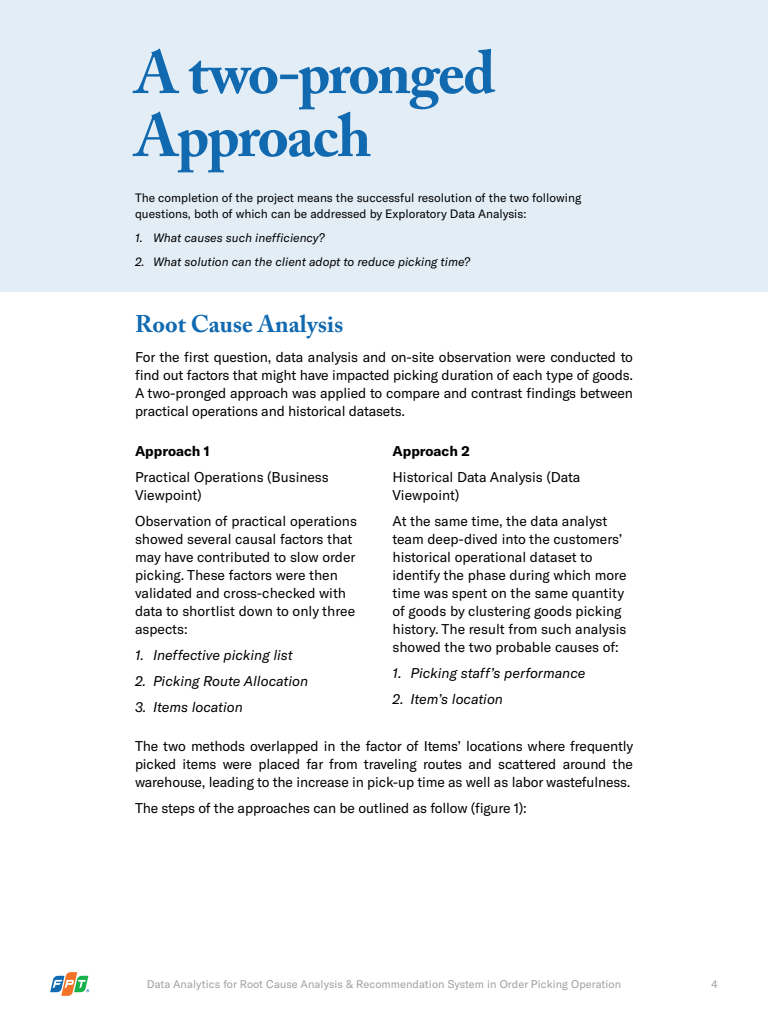
<style>
.page{position:relative;width:768px;height:1024px;background:#fff}
.page>*{position:absolute;margin:0;border:0;box-sizing:border-box;transform-origin:0 0}
.t1{font:700 60px/63px "Adobe Caslon Pro";letter-spacing:-.035em;color:#1169b0}
.t2{font:700 24px "Adobe Caslon Pro";color:#1169b0}
.t3{font:14px/18px "GT America";color:#000}
.t4{font:italic 14px "GT America";color:#000}
.t5{font:700 14px "GT America";color:#000}
.t6{font:12px/16px "GT America";color:#000}
.t7{font:italic 12px "GT America";color:#000}
.t8{font:11px "GT America";letter-spacing:.01em;color:#a0a0a0}
</style>
<div class="page">
<svg style="left:50px;top:972px;width:39px;height:24px"></svg>
<div style="left:0;top:0;width:768px;height:292px;background:#e2edf6"></div>
<h1 class="t1" style="left:135px;top:41px;width:362px">A two-pronged<br>Approach</h1>
<p class="t6" style="left:135px;top:189px;width:448px">The completion of the project means the successful resolution of the two following questions, both of which can be addressed by Exploratory Data Analysis:</p>
<p class="t7" style="left:135px;top:230px;width:191px">1. What causes such inefficiency?</p>
<p class="t7" style="left:135px;top:254px;width:337px">2. What solution can the client adopt to reduce picking time?</p>
<h2 class="t2" style="left:135px;top:310px;width:210px">Root Cause Analysis</h2>
<p class="t3" style="left:135px;top:348px;width:500px;text-align:justify">For the first question, data analysis and on-site observation were conducted to find out factors that might have impacted picking duration of each type of goods.<br>A two-pronged approach was applied to compare and contrast findings between practical operations and historical datasets.</p>
<p class="t5" style="left:135px;top:442px;width:76px">Approach 1</p>
<p class="t3" style="left:135px;top:468px;width:195px">Practical Operations (Business<br>Viewpoint)</p>
<p class="t3" style="left:135px;top:512px;width:224px">Observation of practical operations showed several causal factors that may have contributed to slow order picking. These factors were then validated and cross-checked with data to shortlist down to only three aspects:</p>
<p class="t4" style="left:135px;top:646px;width:159px">1. Ineffective picking list</p>
<p class="t4" style="left:135px;top:672px;width:175px">2. Picking Route Allocation</p>
<p class="t4" style="left:135px;top:698px;width:109px">3. Items location</p>
<p class="t5" style="left:393px;top:442px;width:79px">Approach 2</p>
<p class="t3" style="left:393px;top:468px;width:189px">Historical Data Analysis (Data<br>Viewpoint)</p>
<p class="t3" style="left:393px;top:512px;width:236px">At the same time, the data analyst team deep-dived into the customers’ historical operational dataset to identify the phase during which more time was spent on the same quantity of goods by clustering goods picking history. The result from such analysis showed the two probable causes of:</p>
<p class="t4" style="left:393px;top:664px;width:194px">1. Picking staff’s performance</p>
<p class="t4" style="left:393px;top:690px;width:112px">2. Item’s location</p>
<p class="t3" style="left:135px;top:737px;width:500px;text-align:justify">The two methods overlapped in the factor of Items’ locations where frequently picked items were placed far from traveling routes and scattered around the warehouse, leading to the increase in pick-up time as well as labor wastefulness.</p>
<p class="t3" style="left:135px;top:799px;width:393px">The steps of the approaches can be outlined as follow (figure 1):</p>
<p class="t8" style="left:147px;top:978px;width:476px">Data Analytics for Root Cause Analysis &amp; Recommendation System in Order Picking Operation</p>
<p class="t8" style="left:711px;top:978px;width:8px">4</p>
</div>
